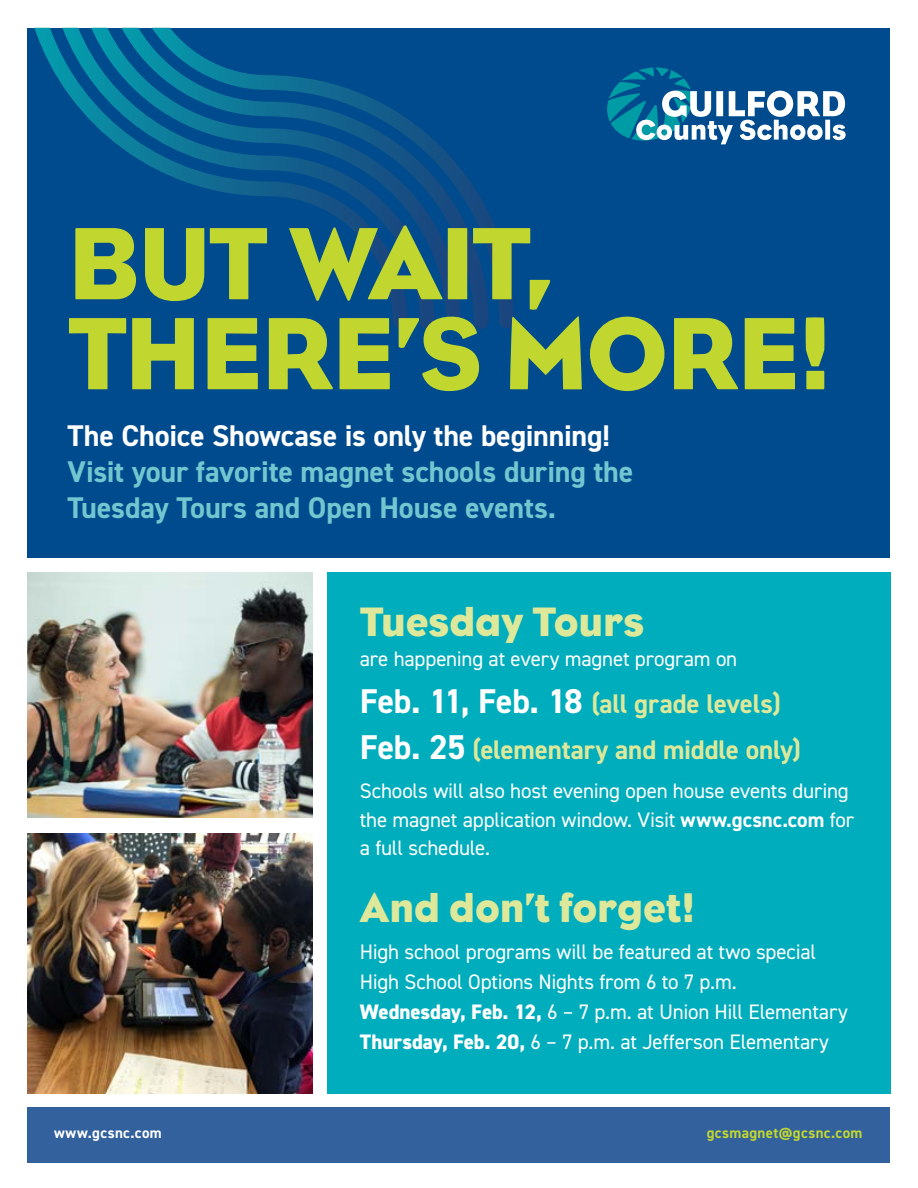
<style>
.page{position:relative;width:918px;height:1188px;background:#fff}
.page>*{position:absolute;margin:0;border:0;box-sizing:border-box;transform-origin:0 0}
.t1{font:105px/90px "Eagle";letter-spacing:-.025em;color:#c1d72f}
.t2{font:42px "Eagle";letter-spacing:-.005em;color:#dee89a}
.t3{font:700 30px/36px "DIN2014";letter-spacing:-.005em;color:#72c6d0}
.t4{font:700 27px "DIN2014";letter-spacing:-.005em;color:#dee89a}
.t5{font:21px/28.5px "DIN2014";letter-spacing:-.01em;color:#fff}
.t6{font:700 15px "DIN2014";letter-spacing:.025em;color:#c1d72f}
.t7{font:700 15px "DIN2014";letter-spacing:.025em;color:#fff}
.s1{color:#fff}
.s2{font-size:34.5px;color:#fff}
.s3{font-weight:700}
.s4{font-weight:800}
</style>
<div class="page">
<div style="left:28px;top:28px;width:862px;height:529px;background:#004b8d"></div>
<svg style="left:34px;top:28px;width:28px;height:56px"></svg>
<svg style="left:62px;top:28px;width:29px;height:93px"></svg>
<svg style="left:91px;top:28px;width:31px;height:120px"></svg>
<svg style="left:122px;top:28px;width:361px;height:301px"></svg>
<svg style="left:152px;top:28px;width:362px;height:300px"></svg>
<div style="left:327px;top:572px;width:563px;height:522px;background:#00adbc"></div>
<div style="left:28px;top:1107px;width:862px;height:55px;background:#32619e"></div>
<img style="left:28px;top:573px;width:284px;height:245px">
<img style="left:28px;top:833px;width:284px;height:261px">
<svg style="left:607px;top:67px;width:239px;height:77px"></svg>
<p class="t1" style="left:68px;top:218px;width:766px">BUT WAIT,<br>THERE’S MORE!</p>
<p class="t3" style="left:68px;top:417px;width:567px"><span class="s1">The Choice Showcase is only the beginning!<br></span>Visit your favorite magnet schools during the<br>Tuesday Tours and Open House events.</p>
<p class="t2" style="left:360px;top:598px;width:286px">Tuesday Tours</p>
<p class="t5" style="left:360px;top:644px;width:379px">are happening at every magnet program on</p>
<p class="t4" style="left:360px;top:685px;width:422px"><span class="s2">Feb. 11, Feb. 18</span> (all grade levels)</p>
<p class="t4" style="left:360px;top:732px;width:442px"><span class="s2">Feb. 25</span> (elementary and middle only)</p>
<p class="t5" style="left:360px;top:776px;width:496px">Schools will also host evening open house events during the magnet application window. Visit <span class="s3">www.gcsnc.com</span> for a full schedule.</p>
<p class="t2" style="left:360px;top:884px;width:337px">And don’t forget!</p>
<p class="t5" style="left:360px;top:937px;width:489px;line-height:30px">High school programs will be featured at two special<br>High School Options Nights from 6 to 7 p.m.<br><span class="s4">Wednesday, Feb. 12,</span> 6 – 7 p.m. at Union Hill Elementary</p>
<p class="t5" style="left:360px;top:1027px;width:471px"><span class="s4">Thursday, Feb. 20,</span> 6 – 7 p.m. at Jefferson Elementary</p>
<p class="t7" style="left:54px;top:1123px;width:109px">www.gcsnc.com</p>
<p class="t6" style="left:707px;top:1123px;width:157px">gcsmagnet@gcsnc.com</p>
</div>
